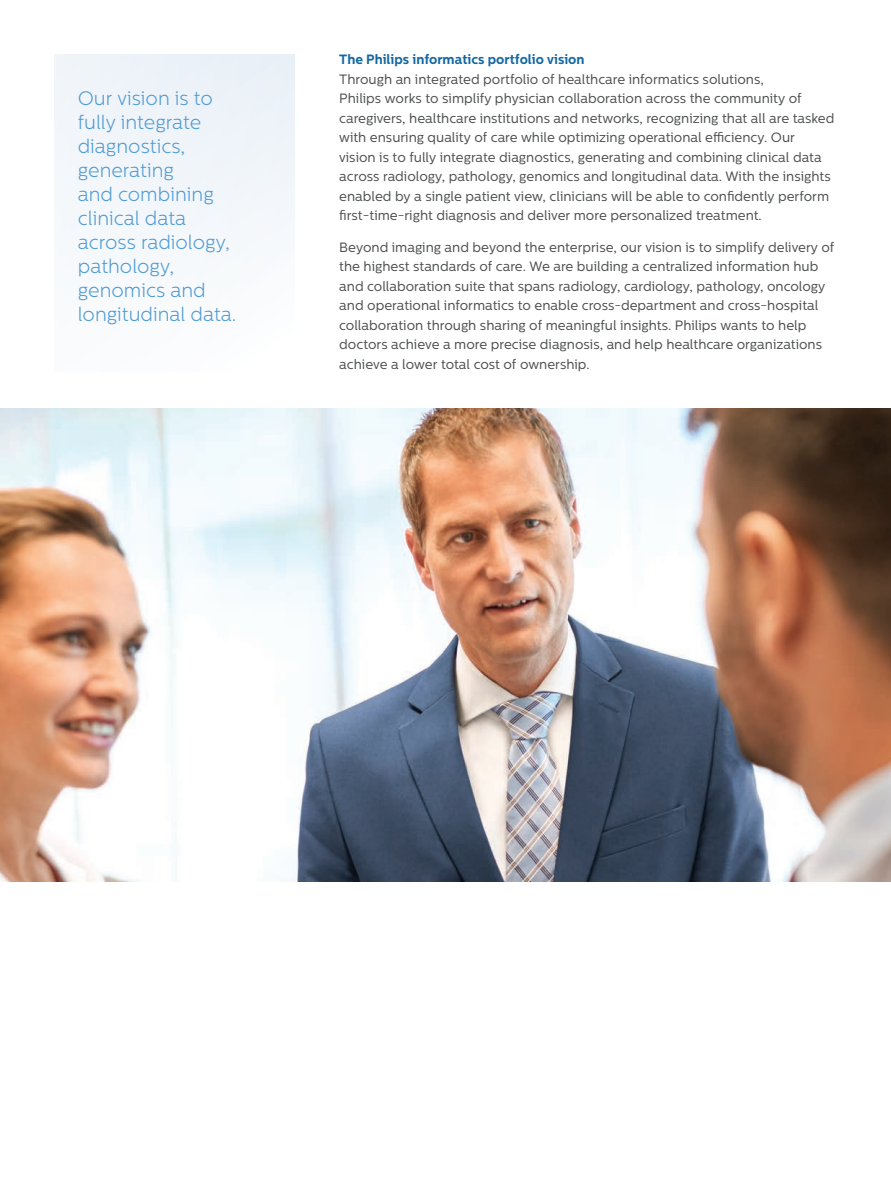
<style>
.page{position:relative;width:891px;height:1188px;background:#fff}
.page>*{position:absolute;margin:0;border:0;box-sizing:border-box;transform-origin:0 0}
.t1{font:300 19.5px/24px "Centrale Sans";color:#509bd2}
.t2{font:13.5px/19.5px "Centrale Sans";color:#4d4f4f}
.t3{font:700 13.5px "Centrale Sans";color:#1367a3}
</style>
<div class="page">
<img style="left:0;top:408px;width:891px;height:473px">
<div style="left:54px;top:54px;width:240px;height:318px;background:#f4f7fb"></div>
<h1 class="t1" style="left:78px;top:86px;width:160px">Our vision is to fully integrate diagnostics, generating<br>and combining clinical data across radiology, pathology, genomics and longitudinal data.</h1>
<p class="t3" style="left:339px;top:51px;width:247px">The Philips informatics portfolio vision</p>
<p class="t2" style="left:339px;top:69px;width:497px">Through an integrated portfolio of healthcare informatics solutions,<br>Philips works to simplify physician collaboration across the community of caregivers, healthcare institutions and networks, recognizing that all are tasked with ensuring quality of care while optimizing operational efficiency. Our vision is to fully integrate diagnostics, generating and combining clinical data across radiology, pathology, genomics and longitudinal data. With the insights enabled by a single patient view, clinicians will be able to confidently perform first-time-right diagnosis and deliver more personalized treatment.</p>
<p class="t2" style="left:339px;top:237px;width:497px">Beyond imaging and beyond the enterprise, our vision is to simplify delivery of the highest standards of care. We are building a centralized information hub and collaboration suite that spans radiology, cardiology, pathology, oncology and operational informatics to enable cross-department and cross-hospital collaboration through sharing of meaningful insights. Philips wants to help doctors achieve a more precise diagnosis, and help healthcare organizations achieve a lower total cost of ownership.</p>
</div>
